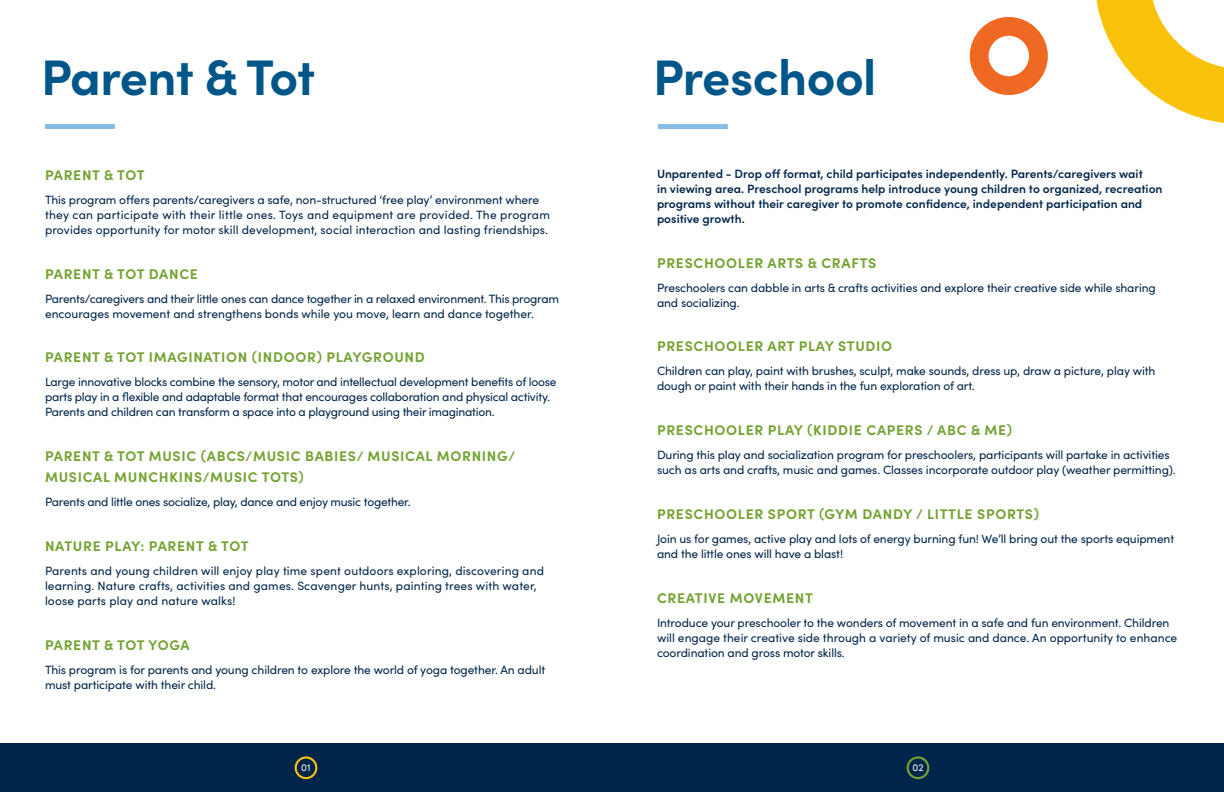
<style>
.page{position:relative;width:1224px;height:792px;background:#fff}
.page>*{position:absolute;margin:0;border:0;box-sizing:border-box;transform-origin:0 0}
.t1{font:700 50px "Sofia Pro";letter-spacing:-.01em;color:#005689}
.t2{font:700 14px/20.8px "Sofia Pro";letter-spacing:.05em;color:#74a333}
.t3{font:12px/15px "Sofia Pro";letter-spacing:-.01em;color:#00254a}
.t4{font:12px/15px "Sofia Pro";letter-spacing:.01em;color:#00254a}
.t5{font:600 12px/15px "Sofia Pro";color:#00254a}
.t6{font:10px "Sofia Pro";color:#fff}
</style>
<div class="page">
<div style="left:0;top:743px;width:1224px;height:49px;background:#00254a"></div>
<div style="left:907px;top:756px;width:22px;height:23px;border:2px solid #74a333;border-radius:50%"></div>
<div style="left:658px;top:124px;width:70px;height:5px;background:#86bbe6"></div>
<div style="left:45px;top:124px;width:70px;height:5px;background:#86bbe6"></div>
<svg style="left:1096px;top:0;width:128px;height:123px"></svg>
<div style="left:970px;top:17px;width:78px;height:78px;border:19px solid #ef6924;border-radius:50%"></div>
<div style="left:295px;top:756px;width:22px;height:23px;border:2px solid #f9c20a;border-radius:50%"></div>
<h1 class="t1" style="left:41px;top:39px;width:276px">Parent &amp; Tot</h1>
<h1 class="t1" style="left:653px;top:39px;width:225px">Preschool</h1>
<p class="t2" style="left:45px;top:163px;width:101px">PARENT &amp; TOT</p>
<p class="t4" style="left:45px;top:192px;width:506px">This program offers parents/caregivers a safe, non-structured ‘free play’ environment where they can participate with their little ones. Toys and equipment are provided. The program provides opportunity for motor skill development, social interaction and lasting friendships.</p>
<p class="t2" style="left:45px;top:262px;width:154px">PARENT &amp; TOT DANCE</p>
<p class="t3" style="left:45px;top:290px;width:515px">Parents/caregivers and their little ones can dance together in a relaxed environment. This program encourages movement and strengthens bonds while you move, learn and dance together.</p>
<p class="t2" style="left:45px;top:346px;width:381px">PARENT &amp; TOT IMAGINATION (INDOOR) PLAYGROUND</p>
<p class="t3" style="left:45px;top:374px;width:513px">Large innovative blocks combine the sensory, motor and intellectual development benefits of loose parts play in a flexible and adaptable format that encourages collaboration and physical activity.<br>Parents and children can transform a space into a playground using their imagination.</p>
<p class="t2" style="left:45px;top:445px;width:472px">PARENT &amp; TOT MUSIC (ABCS/MUSIC BABIES/ MUSICAL MORNING/<br>MUSICAL MUNCHKINS/MUSIC TOTS)</p>
<p class="t3" style="left:45px;top:494px;width:367px">Parents and little ones socialize, play, dance and enjoy music together.</p>
<p class="t2" style="left:45px;top:534px;width:205px">NATURE PLAY: PARENT &amp; TOT</p>
<p class="t4" style="left:45px;top:563px;width:501px">Parents and young children will enjoy play time spent outdoors exploring, discovering and learning. Nature crafts, activities and games. Scavenger hunts, painting trees with water, loose parts play and nature walks!</p>
<p class="t2" style="left:45px;top:633px;width:146px">PARENT &amp; TOT YOGA</p>
<p class="t3" style="left:45px;top:661px;width:502px">This program is for parents and young children to explore the world of yoga together. An adult must participate with their child.</p>
<p class="t5" style="left:657px;top:166px;width:507px">Unparented - Drop off format, child participates independently. Parents/caregivers wait<br>in viewing area. Preschool programs help introduce young children to organized, recreation programs without their caregiver to promote confidence, independent participation and positive growth.</p>
<p class="t2" style="left:657px;top:251px;width:221px">PRESCHOOLER ARTS &amp; CRAFTS</p>
<p class="t3" style="left:657px;top:279px;width:500px">Preschoolers can dabble in arts &amp; crafts activities and explore their creative side while sharing and socializing.</p>
<p class="t2" style="left:657px;top:335px;width:237px">PRESCHOOLER ART PLAY STUDIO</p>
<p class="t3" style="left:657px;top:363px;width:500px">Children can play, paint with brushes, sculpt, make sounds, dress up, draw a picture, play with dough or paint with their hands in the fun exploration of art.</p>
<p class="t2" style="left:657px;top:419px;width:357px">PRESCHOOLER PLAY (KIDDIE CAPERS / ABC &amp; ME)</p>
<p class="t3" style="left:657px;top:447px;width:520px">During this play and socialization program for preschoolers, participants will partake in activities such as arts and crafts, music and games. Classes incorporate outdoor play (weather permitting).</p>
<p class="t2" style="left:657px;top:503px;width:383px">PRESCHOOLER SPORT (GYM DANDY / LITTLE SPORTS)</p>
<p class="t3" style="left:657px;top:531px;width:519px">Join us for games, active play and lots of energy burning fun! We’ll bring out the sports equipment and the little ones will have a blast!</p>
<p class="t2" style="left:657px;top:586px;width:157px">CREATIVE MOVEMENT</p>
<p class="t3" style="left:657px;top:614px;width:522px">Introduce your preschooler to the wonders of movement in a safe and fun environment. Children will engage their creative side through a variety of music and dance. An opportunity to enhance coordination and gross motor skills.</p>
<p class="t6" style="left:301px;top:760px;width:11px">01</p>
<p class="t6" style="left:912px;top:760px;width:13px">02</p>
</div>
